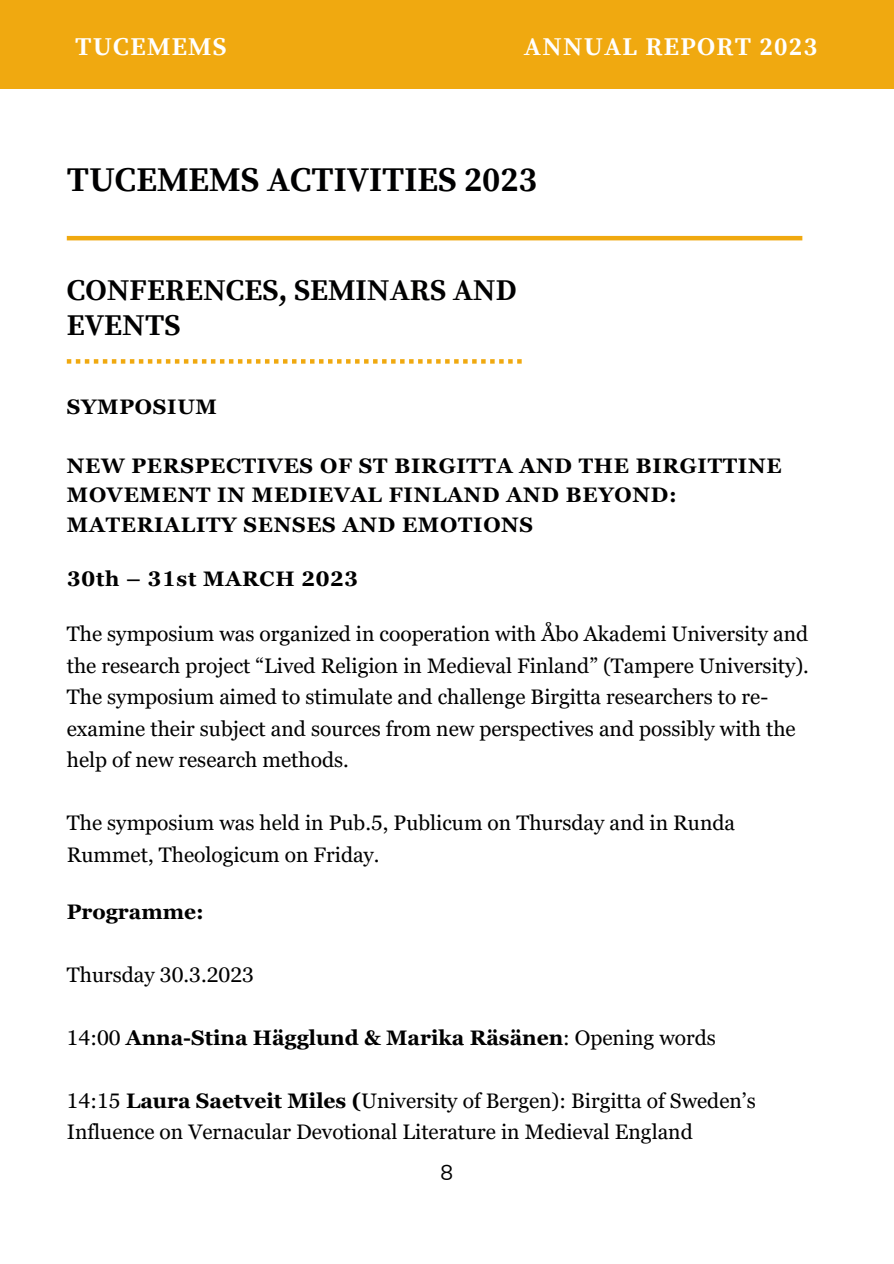
<style>
.page{position:relative;width:894px;height:1264px;background:#fff}
.page>*{position:absolute;margin:0;border:0;box-sizing:border-box;transform-origin:0 0}
.t1{font:700 34.5px "Source Serif Pro";color:#000001}
.t2{font:700 30px/34.8px "Source Serif Pro";color:#000001}
.t3{font:700 25.5px "Source Serif Pro";letter-spacing:.05em;color:#fff}
.t4{font:21px/31.5px "Georgia Pro";color:#000}
.t5{font:700 21px/29.2px "Georgia Pro";letter-spacing:.035em;color:#000001}
.t6{font:700 21px "Georgia Pro";color:#000}
.t7{font:700 21px "Georgia Pro";letter-spacing:.035em;color:#000}
.t8{font:21px "Muli";color:#000}
.t9{font:700 16.5px "Source Serif Pro";letter-spacing:.05em;color:#fff}
.t10{font:16.5px "Source Serif Pro";letter-spacing:.05em;color:#fff}
.s1{font-weight:400}
.s2{font-weight:700}
</style>
<div class="page">
<div style="left:0;top:0;width:893px;height:89px;background:#f0a910"></div>
<hr style="left:67px;top:236px;width:735px;height:4px;background:#f0a910">
<svg style="left:67px;top:359px;width:454px;height:4px"></svg>
<h1 class="t3" style="left:75px;top:31px;width:153px">TUCEMEMS</h1>
<h2 class="t3" style="left:524px;top:31px;width:295px">ANNUAL REPORT 2023</h2>
<h3 class="t9" style="left:89px;top:36px;width:170px">GLOBAL GEOMETRY</h3>
<p class="t10" style="left:716px;top:36px;width:87px">YEAR 2030</p>
<h3 class="t1" style="left:67px;top:159px;width:471px">TUCEMEMS ACTIVITIES 2023</h3>
<p class="t2" style="left:67px;top:274px;width:451px">CONFERENCES, SEMINARS AND<br>EVENTS</p>
<h4 class="t5" style="left:67px;top:392px;width:152px">SYMPOSIUM</h4>
<h4 class="t5" style="left:67px;top:451px;width:716px">NEW PERSPECTIVES OF ST BIRGITTA AND THE BIRGITTINE<br>MOVEMENT IN MEDIEVAL FINLAND AND BEYOND:<br>MATERIALITY SENSES AND EMOTIONS</h4>
<p class="t7" style="left:67px;top:567px;width:292px">30th – 31st MARCH 2023</p>
<h5 class="t4" style="left:67px;top:618px;width:743px">The symposium was organized in cooperation with Åbo Akademi University and the research project “Lived Religion in Medieval Finland” (Tampere University).<br>The symposium aimed to stimulate and challenge Birgitta researchers to re&shy;examine their subject and sources from new perspectives and possibly with the help of new research methods.</h5>
<h6 class="t4" style="left:67px;top:807px;width:669px">The symposium was held in Pub.5, Publicum on Thursday and in Runda<br>Rummet, Theologicum on Friday.</h6>
<h6 class="t6" style="left:67px;top:899px;width:138px">Programme:</h6>
<h5 class="t4" style="left:67px;top:958px;width:189px">Thursday 30.3.2023</h5>
<h6 class="t6" style="left:67px;top:1025px;width:650px"><span class="s1">14:00</span> Anna-Stina Hägglund &amp; Marika Räsänen<span class="s1">: Opening words</span></h6>
<h6 class="t4" style="left:67px;top:1084px;width:690px">14:15 <span class="s2">Laura Saetveit Miles (</span>University of Bergen): Birgitta of Sweden’s<br>Influence on Vernacular Devotional Literature in Medieval England</h6>
<h6 class="t8" style="left:440px;top:1158px;width:14px">8</h6>
</div>
